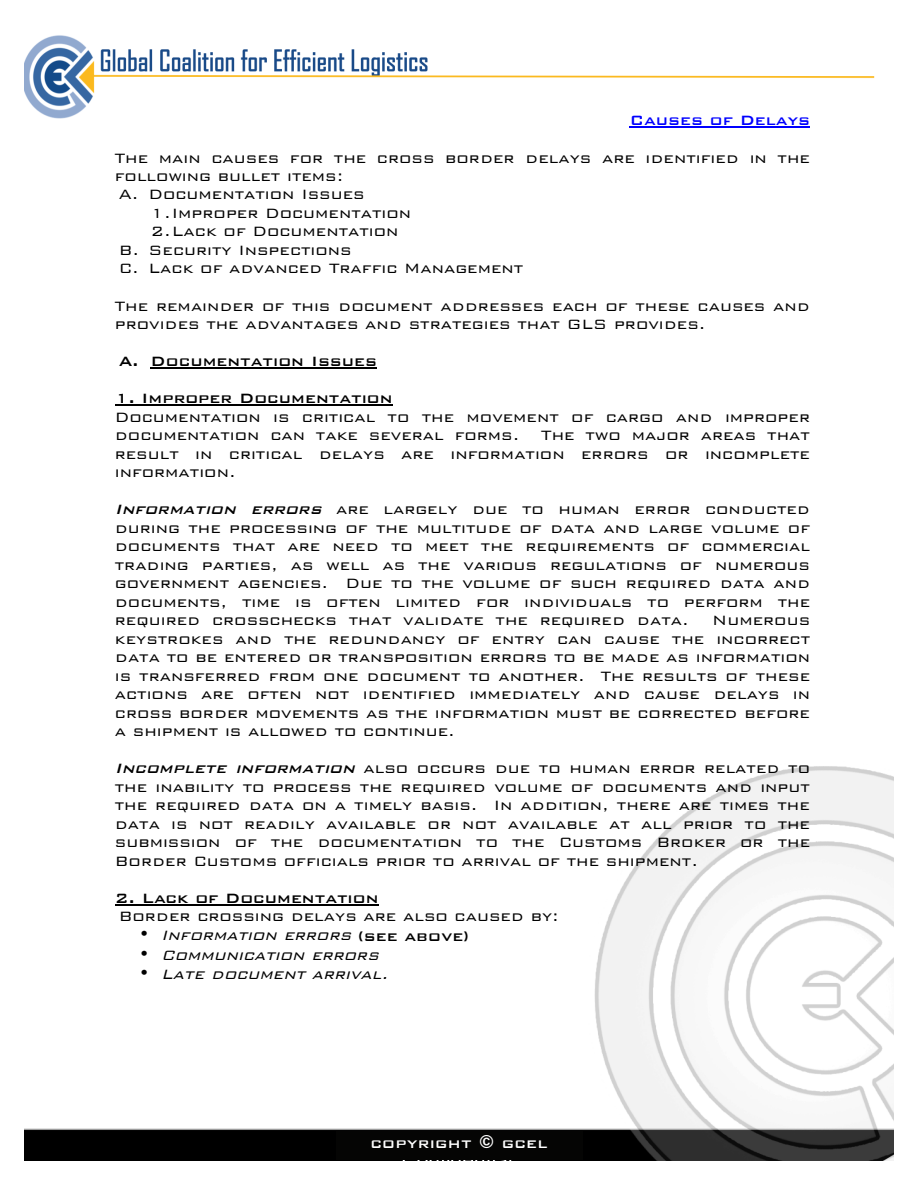
<style>
.page{position:relative;width:918px;height:1188px;background:#fff}
.page>*{position:absolute;margin:0;border:0;box-sizing:border-box;transform-origin:0 0}
.t1{font:300 18px/18.5px "Bank Gothic";color:#000;text-align:justify}
.t2{font:italic 300 18px "Bank Gothic";color:#000}
.t3{font:500 18px "Bank Gothic";color:#000}
.t4{font:500 18px "Bank Gothic";color:#00f}
.t5{font:500 18px "Bank Gothic";letter-spacing:.015em;color:#fff}
.s1{font-weight:500;font-style:italic}
.s2{font-weight:500;font-style:normal}
</style>
<div class="page">
<img style="left:25px;top:35px;width:868px;height:1125px">
<hr style="left:630px;top:127px;width:180px;height:1px;background:#00f">
<hr style="left:151px;top:367px;width:226px;height:2px;background:#000">
<hr style="left:115px;top:404px;width:278px;height:2px;background:#000">
<hr style="left:115px;top:904px;width:264px;height:2px;background:#000">
<div style="left:336px;top:1131px;width:246px;height:29px;background:#050504"></div>
<p class="t4" style="left:630px;top:106px;width:182px">Causes of Delays</p>
<p class="t1" style="left:115px;top:147px;width:697px">The main causes for the cross border delays are identified in the</p>
<p class="t1" style="left:115px;top:165px;width:230px">following bullet items:</p>
<p class="t1" style="left:119px;top:183px;width:247px">A. Documentation Issues</p>
<p class="t1" style="left:151px;top:202px;width:262px">1.Improper Documentation</p>
<p class="t1" style="left:151px;top:220px;width:250px">2.Lack of Documentation</p>
<p class="t1" style="left:119px;top:239px;width:234px">B. Security Inspections</p>
<p class="t1" style="left:119px;top:258px;width:406px">C. Lack of advanced Traffic Management</p>
<p class="t1" style="left:115px;top:295px;width:697px">The remainder of this document addresses each of these causes and provides the advantages and strategies that GLS provides.</p>
<p class="t3" style="left:119px;top:347px;width:260px">A. Documentation Issues</p>
<p class="t3" style="left:115px;top:384px;width:279px">1. Improper Documentation</p>
<p class="t1" style="left:115px;top:406px;width:697px">Documentation is critical to the movement of cargo and improper documentation can take several forms. The two major areas that result in critical delays are information errors or incomplete information.</p>
<p class="t1" style="left:115px;top:498px;width:697px"><span class="s1">Information errors</span> are largely due to human error conducted during the processing of the multitude of data and large volume of documents that are need to meet the requirements of commercial trading parties, as well as the various regulations of numerous government agencies. Due to the volume of such required data and documents, time is often limited for individuals to perform the required crosschecks that validate the required data.</p>
<p class="t1" style="left:115px;top:609px;width:697px;text-indent:597px">Numerous keystrokes and the redundancy of entry can cause the incorrect data to be entered or transposition errors to be made as information is transferred from one document to another. The results of these actions are often not identified immediately and cause delays in cross border movements as the information must be corrected before a shipment is allowed to continue.</p>
<p class="t1" style="left:115px;top:757px;width:697px"><span class="s1">Incomplete information</span> also occurs due to human error related to the inability to process the required volume of documents and input the required data on a timely basis. In addition, there are times the data is not readily available or not available at all prior to the submission of the documentation to the Customs Broker or the Border Customs officials prior to arrival of the shipment.</p>
<p class="t3" style="left:115px;top:884px;width:265px">2. Lack of Documentation</p>
<p class="t1" style="left:119px;top:906px;width:442px">Border crossing delays are also caused by:</p>
<p class="t2" style="left:140px;top:922px;width:331px">• Information errors <span class="s2">( s e e ab o v e )</span></p>
<p class="t2" style="left:140px;top:941px;width:246px">• Communication errors</p>
<p class="t2" style="left:140px;top:960px;width:256px">• Latedocumentarrival.</p>
<p class="t5" style="left:370px;top:1129px;width:179px">copyright © gcel</p>
</div>
